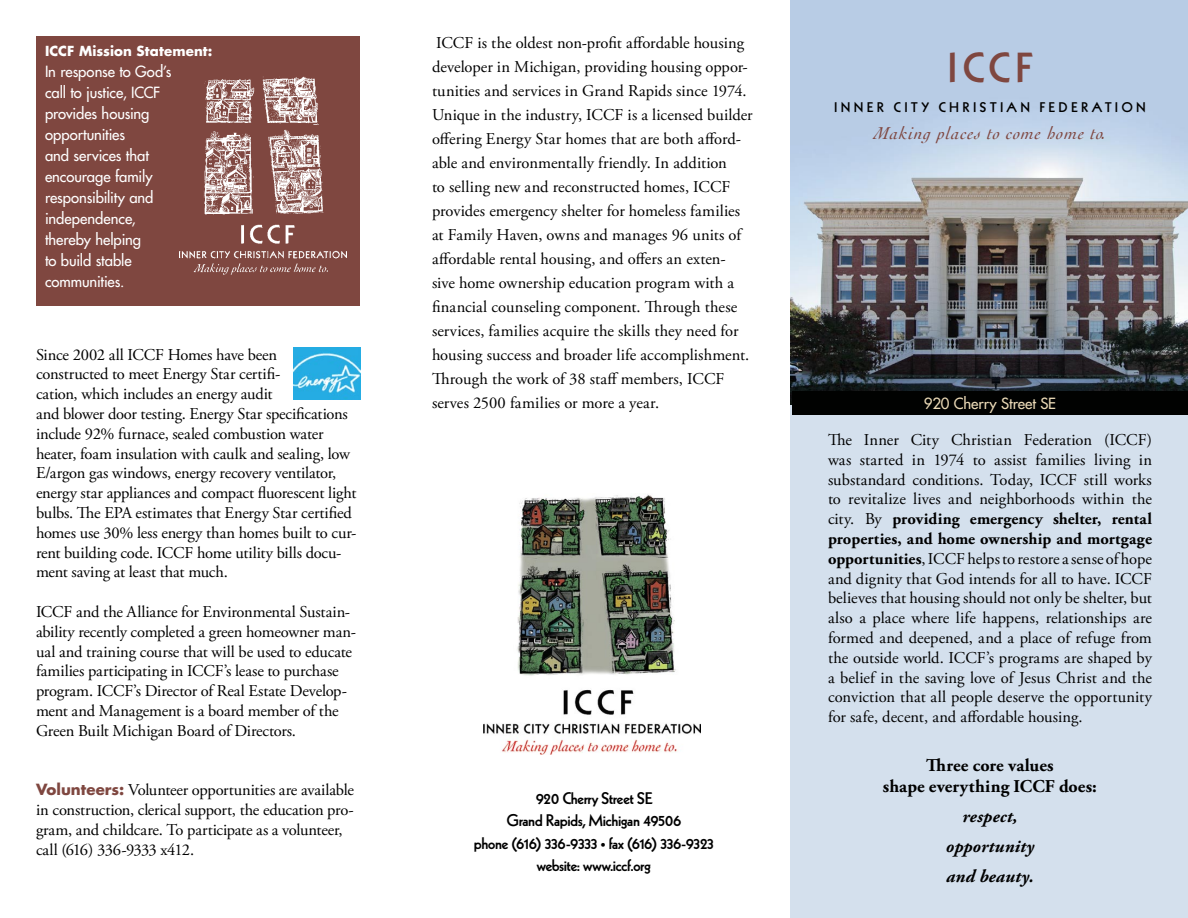
<style>
.page{position:relative;width:1188px;height:918px;background:#fff}
.page>*{position:absolute;margin:0;border:0;box-sizing:border-box;transform-origin:0 0}
.t1{font:45px "Kochoriginal";color:#7f4740}
.t2{font:18px "Kochoriginal";letter-spacing:.005em;color:#000}
.t3{font:700 18px "Adobe Garamond Pro";letter-spacing:.005em;color:#000}
.t4{font:italic 700 18px "Adobe Garamond Pro";letter-spacing:.01em;color:#000}
.t5{font:italic 18px "Cochin";letter-spacing:.045em;color:#7f4740}
.t6{font:16.5px/19.8px "Adobe Garamond Pro";letter-spacing:-.005em;color:#000}
.t7{font:15px/21px "Futura";letter-spacing:-.005em;color:#fff}
.t8{font:15px "Kochoriginal";letter-spacing:.27em;color:#000}
.t9{font:15px "Futura";letter-spacing:-.005em;color:#ead9b6}
.t10{font:700 13.5px "Futura";letter-spacing:.01em;color:#fff}
.s1{font-family:"Futura";font-weight:700;font-size:15px;color:#7f4740}
.s2{font-weight:700}
</style>
<div class="page">
<div style="left:791px;top:0;width:397px;height:918px;background:#d4e0ed"></div>
<img style="left:791px;top:0;width:397px;height:405px">
<div style="left:36px;top:36px;width:324px;height:269px;background:#7f4740"></div>
<img style="left:179px;top:76px;width:168px;height:198px">
<img style="left:484px;top:494px;width:216px;height:261px">
<img style="left:293px;top:348px;width:67px;height:51px">
<div style="left:792px;top:392px;width:396px;height:23px;background:#010201"></div>
<p class="t10" style="left:45px;top:41px;width:169px">ICCF Mission Statement:</p>
<p class="t7" style="left:45px;top:61px;width:128px">In response to God’s call to justice, ICCF provides housing opportunities<br>and services that encourage family responsibility and independence, thereby helping<br>to build stable communities.</p>
<p class="t6" style="left:36px;top:345px;width:322px">Since 2002 all ICCF Homes have been<br>constructed to meet Energy Star certifi-<br>cation, which includes an energy audit<br>and blower door testing. Energy Star specifications include 92% furnace, sealed combustion water heater, foam insulation with caulk and sealing, low E/argon gas windows, energy recovery ventilator, energy star appliances and compact fluorescent light bulbs. The EPA estimates that Energy Star certified homes use 30% less energy than homes built to cur&shy;rent building code. ICCF home utility bills docu&shy;ment saving at least that much.</p>
<p class="t6" style="left:36px;top:602px;width:322px">ICCF and the Alliance for Environmental Sustain&shy;ability recently completed a green homeowner man&shy;ual and training course that will be used to educate families participating in ICCF’s lease to purchase program. ICCF’s Director of Real Estate Develop&shy;ment and Management is a board member of the Green Built Michigan Board of Directors.</p>
<p class="t6" style="left:36px;top:781px;width:319px"><span class="s1">Volunteers:</span> Volunteer opportunities are available in construction, clerical support, the education pro&shy;gram, and childcare. To participate as a volunteer, call (616) 336-9333 x412.</p>
<p class="t6" style="left:432px;top:31px;width:322px;line-height:24px">ICCF is the oldest non-profit affordable housing developer in Michigan, providing housing oppor&shy;tunities and services in Grand Rapids since 1974.<br>Unique in the industry, ICCF is a licensed builder offering Energy Star homes that are both afford&shy;able and environmentally friendly. In addition<br>to selling new and reconstructed homes, ICCF provides emergency shelter for homeless families at Family Haven, owns and manages 96 units of affordable rental housing, and offers an exten&shy;sive home ownership education program with a financial counseling component. Through these services, families acquire the skills they need for housing success and broader life accomplishment.<br>Through the work of 38 staff members, ICCF serves 2500 families or more a year.</p>
<p class="t2" style="left:536px;top:788px;width:118px">920 Cherry Street SE</p>
<p class="t2" style="left:507px;top:811px;width:176px">Grand Rapids, Michigan 49506</p>
<p class="t2" style="left:474px;top:833px;width:241px">phone (616) 336-9333 • fax (616) 336-9323</p>
<p class="t2" style="left:537px;top:856px;width:115px">website: www.iccf.org</p>
<p class="t1" style="left:948px;top:43px;width:84px">ICCF</p>
<p class="t8" style="left:835px;top:99px;width:137px">Inner City Chris</p>
<p class="t8" style="left:990px;top:99px;width:157px">tian Feder ation</p>
<p class="t5" style="left:874px;top:123px;width:233px">Making places to come home to.</p>
<p class="t9" style="left:924px;top:394px;width:134px">920 Cherry Street SE</p>
<p class="t6" style="left:828px;top:431px;width:326px;text-align:justify">The Inner City Christian Federation (ICCF) was started in 1974 to assist families living in substandard conditions. Today, ICCF still works to revitalize lives and neighborhoods within the city. By <span class="s2">providing emergency shelter, rental properties, and home ownership and mortgage opportunities</span>, ICCF helps to restore a sense of hope and dignity that God intends for all to have. ICCF believes that housing should not only be shelter, but also a place where life happens, relationships are formed and deepened, and a place of refuge from the outside world. ICCF’s programs are shaped by a belief in the saving love of Jesus Christ and the conviction that all people deserve the opportunity for safe, decent, and affordable housing.</p>
<p class="t3" style="left:926px;top:754px;width:129px">Three core values</p>
<p class="t3" style="left:883px;top:776px;width:216px">shape everything ICCF does:</p>
<p class="t4" style="left:962px;top:806px;width:57px">respect,</p>
<p class="t4" style="left:946px;top:836px;width:90px">opportunity</p>
<p class="t4" style="left:946px;top:866px;width:89px">and beauty.</p>
</div>
